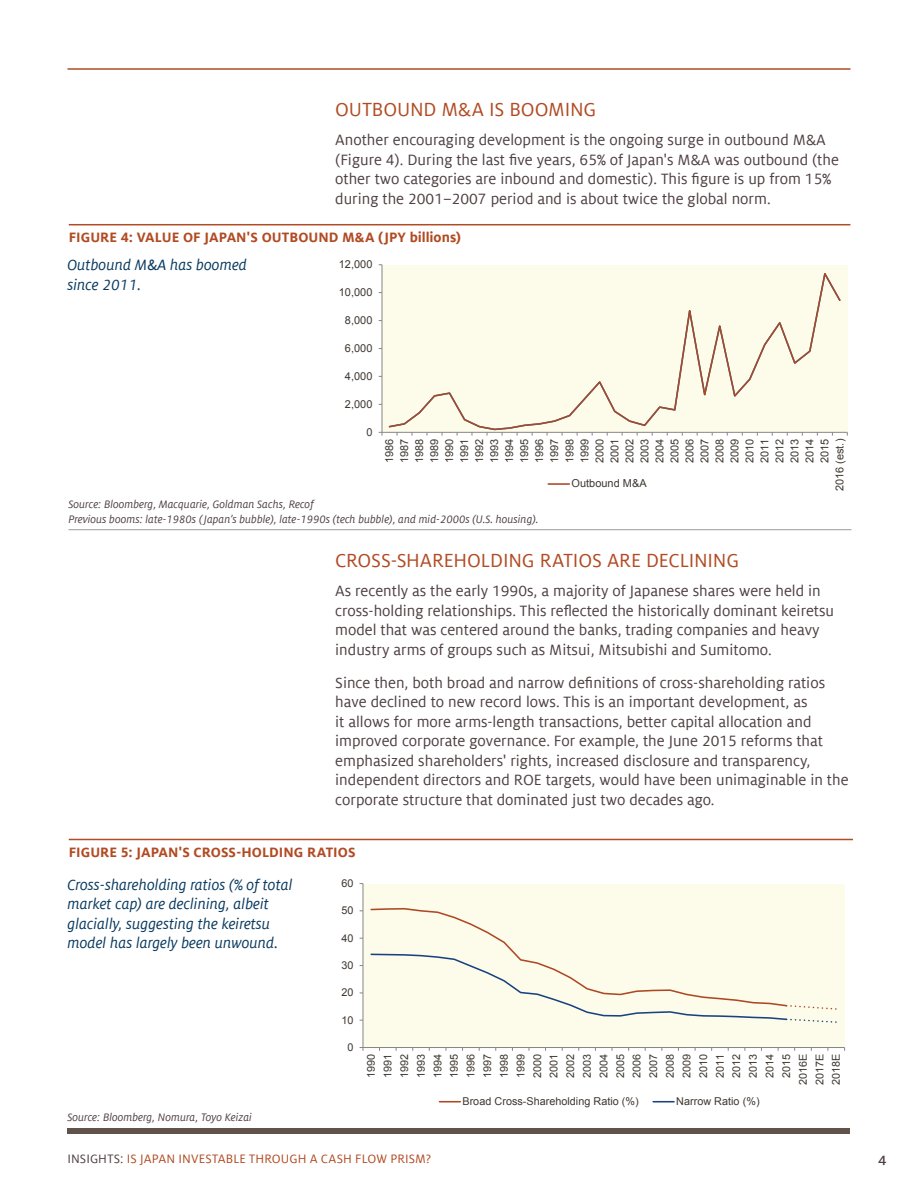
<style>
.page{position:relative;width:918px;height:1188px;background:#fff}
.page>*{position:absolute;margin:0;border:0;box-sizing:border-box;transform-origin:0 0}
.t1{font:21px "Milo Offc Pro";letter-spacing:-.005em;color:#b14b23}
.t2{font:16.5px/19.5px "Milo Offc Pro";color:#4f4042}
.t3{font:italic 16.5px/19.5px "Milo Offc Pro";color:#093a5f}
.t4{font:700 15px "Milo Offc Pro";letter-spacing:.005em;color:#b14b23}
.t5{font:500 15px "Milo Sc Offc Pro";color:#4f4042}
.t6{font:13.5px "Milo Offc Pro";letter-spacing:.005em;color:#b14b23}
.t7{font:italic 12px/15px "Milo Offc Pro";color:#4f4042}
.t8{font:10.95px/15px "Arial";color:#3e3730;text-align:right}
.t9{font:10.8px/16.6px "Arial";color:#3e3730;text-align:right}
.s1{font-family:"Gill Sans";font-size:15px}
.s2{color:#4f4042}
</style>
<div class="page">
<div style="left:382px;top:265px;width:465px;height:167px;background:#fdfceb"></div>
<hr style="left:382px;top:265px;width:1px;height:167px;background:#878686">
<hr style="left:382px;top:432px;width:465px;height:1px;background:#878686">
<svg style="left:388px;top:273px;width:453px;height:158px"></svg>
<hr style="left:548px;top:483px;width:21px;height:2px;background:#ad4824">
<div style="left:363px;top:884px;width:482px;height:164px;background:#fdfceb"></div>
<hr style="left:363px;top:884px;width:1px;height:164px;background:#878686">
<hr style="left:363px;top:1047px;width:482px;height:1px;background:#878686">
<svg style="left:370px;top:908px;width:467px;height:115px"></svg>
<hr style="left:439px;top:1101px;width:21px;height:2px;background:#ad4824">
<hr style="left:653px;top:1101px;width:21px;height:2px;background:#184380">
<hr style="left:69px;top:224px;width:781px;height:1px;background:#b14b23">
<hr style="left:69px;top:529px;width:782px;height:1px;background:#9a9b9b">
<hr style="left:69px;top:839px;width:784px;height:1px;background:#b14b23">
<hr style="left:68px;top:68px;width:782px;height:2px;background:#b14b23">
<div style="left:68px;top:1128px;width:782px;height:6px;background:#615349"></div>
<p class="t1" style="left:335px;top:98px;width:263px">OUTBOUND M&amp;A IS BOOMING</p>
<p class="t2" style="left:335px;top:130px;width:505px">Another encouraging development is the ongoing surge in outbound M&amp;A (Figure 4). During the last five years, 65% of Japan's M&amp;A was outbound (the other two categories are inbound and domestic). This figure is up from 15% during the 2001–2007 period and is about twice the global norm.</p>
<p class="t4" style="left:69px;top:229px;width:394px">FIGURE 4: VALUE OF JAPAN'S OUTBOUND M&amp;A (JPY billions)</p>
<p class="t3" style="left:68px;top:256px;width:181px">Outbound M<span class="s1">&amp;</span>A has boomed since 2011.</p>
<p class="t8" style="left:339px;top:257px;width:35px">12,000</p>
<p class="t8" style="left:339px;top:285px;width:35px">10,000</p>
<p class="t8" style="left:345px;top:313px;width:29px">8,000</p>
<p class="t8" style="left:345px;top:341px;width:29px">6,000</p>
<p class="t8" style="left:345px;top:369px;width:29px">4,000</p>
<p class="t8" style="left:345px;top:397px;width:29px">2,000</p>
<p class="t8" style="left:366px;top:424px;width:8px">0</p>
<p class="t8" style="left:382px;top:491px;width:54px;rotate:-90deg">1986<br>1987<br>1988<br>1989<br>1990<br>1991<br>1992<br>1993<br>1994<br>1995<br>1996<br>1997<br>1998<br>1999<br>2000<br>2001<br>2002<br>2003<br>2004<br>2005<br>2006<br>2007<br>2008<br>2009<br>2010<br>2011<br>2012<br>2013<br>2014<br>2015<br>2016 (est.)</p>
<p class="t8" style="left:572px;top:476px;width:77px">Outbound M&amp;A</p>
<p class="t7" style="left:69px;top:496px;width:471px">Source: Bloomberg, Macquarie, Goldman Sachs, Recof<br>Previous booms: late-1980s ( Japan’s bubble), late-1990s (tech bubble), and mid-2000s (U.S. housing).</p>
<p class="t1" style="left:335px;top:549px;width:405px">CROSS-SHAREHOLDING RATIOS ARE DECLINING</p>
<p class="t2" style="left:335px;top:581px;width:500px">As recently as the early 1990s, a majority of Japanese shares were held in cross-holding relationships. This reflected the historically dominant keiretsu model that was centered around the banks, trading companies and heavy industry arms of groups such as Mitsui, Mitsubishi and Sumitomo.</p>
<p class="t2" style="left:335px;top:673px;width:515px">Since then, both broad and narrow definitions of cross-shareholding ratios have declined to new record lows. This is an important development, as<br>it allows for more arms-length transactions, better capital allocation and improved corporate governance. For example, the June 2015 reforms that emphasized shareholders' rights, increased disclosure and transparency, independent directors and ROE targets, would have been unimaginable in the corporate structure that dominated just two decades ago.</p>
<p class="t4" style="left:69px;top:844px;width:288px">FIGURE 5: JAPAN'S CROSS-HOLDING RATIOS</p>
<p class="t3" style="left:68px;top:875px;width:226px">Cross-shareholding ratios (% of total market cap) are declining, albeit glacially, suggesting the keiretsu model has largely been unwound.</p>
<p class="t7" style="left:68px;top:1110px;width:186px">Source: Bloomberg, Nomura, Toyo Keizai</p>
<p class="t9" style="left:342px;top:875px;width:14px">60</p>
<p class="t9" style="left:342px;top:902px;width:14px">50</p>
<p class="t9" style="left:342px;top:930px;width:14px">40</p>
<p class="t9" style="left:342px;top:957px;width:14px">30</p>
<p class="t9" style="left:342px;top:984px;width:14px">20</p>
<p class="t9" style="left:342px;top:1012px;width:14px">10</p>
<p class="t9" style="left:348px;top:1039px;width:8px">0</p>
<p class="t9" style="left:363px;top:1085px;width:33px;rotate:-90deg">1990<br>1991<br>1992<br>1993<br>1994<br>1995<br>1996<br>1997<br>1998<br>1999<br>2000<br>2001<br>2002<br>2003<br>2004<br>2005<br>2006<br>2007<br>2008<br>2009<br>2010<br>2011<br>2012<br>2013<br>2014<br>2015<br>2016E<br>2017E<br>2018E</p>
<p class="t9" style="left:463px;top:1093px;width:178px">Broad Cross-Shareholding Ratio (%)</p>
<p class="t9" style="left:676px;top:1093px;width:85px">Narrow Ratio (%)</p>
<p class="t6" style="left:68px;top:1152px;width:365px"><span class="s2">insights:</span> Is Japan I nvestable Through a Cash Flow Prism?</p>
<p class="t5" style="left:878px;top:1150px;width:10px">4</p>
</div>
